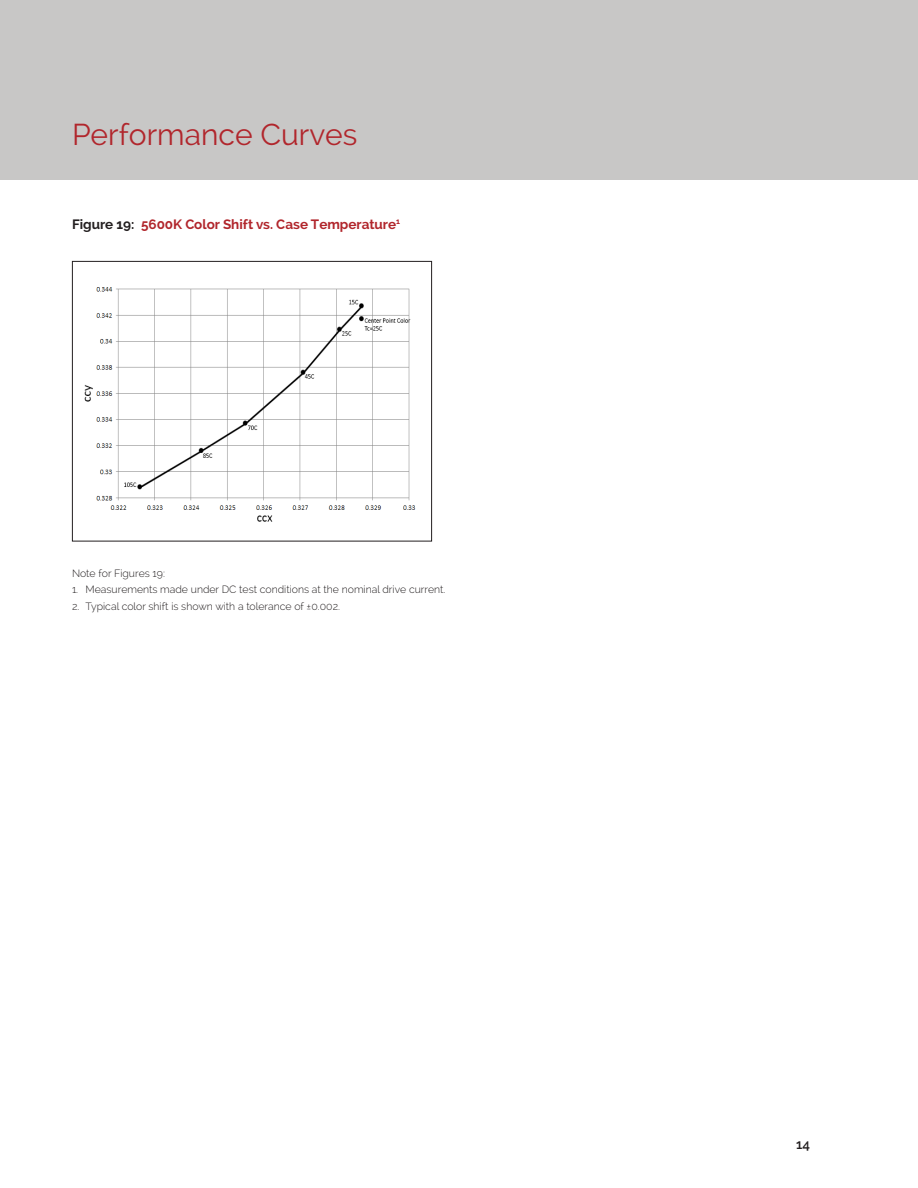
<style>
.page{position:relative;width:918px;height:1188px;background:#fff}
.page>*{position:absolute;margin:0;border:0;box-sizing:border-box;transform-origin:0 0}
.t1{font:30px "Raleway";color:#b1262c}
.t2{font:700 13.5px "Raleway";color:#b1262c}
.t3{font:600 13.5px "Raleway";color:#231f20}
.t4{font:300 10.5px "Raleway";color:#231f20}
.s1{color:#231f20}
</style>
<div class="page">
<div style="left:0;top:0;width:918px;height:179px;background:#c8c7c6"></div>
<div style="left:72px;top:261px;width:360px;height:281px;border:1px solid #231f20"></div>
<img style="left:84px;top:287px;width:332px;height:235px">
<h1 class="t1" style="left:72px;top:123px;width:287px">Performance Curves</h1>
<p class="t2" style="left:72px;top:218px;width:330px"><span class="s1">Figure 19:</span> 5600K Color Shift vs. Case Temperature<sup>1</sup></p>
<p class="t4" style="left:72px;top:569px;width:95px">Note for Figures 19:</p>
<p class="t4" style="left:72px;top:585px;width:375px">1. Measurements made under DC test conditions at the nominal drive current.</p>
<p class="t4" style="left:72px;top:602px;width:270px">2. Typical color shift is shown with a tolerance of ±0.002.</p>
<p class="t3" style="left:796px;top:1139px;width:15px">14</p>
</div>
